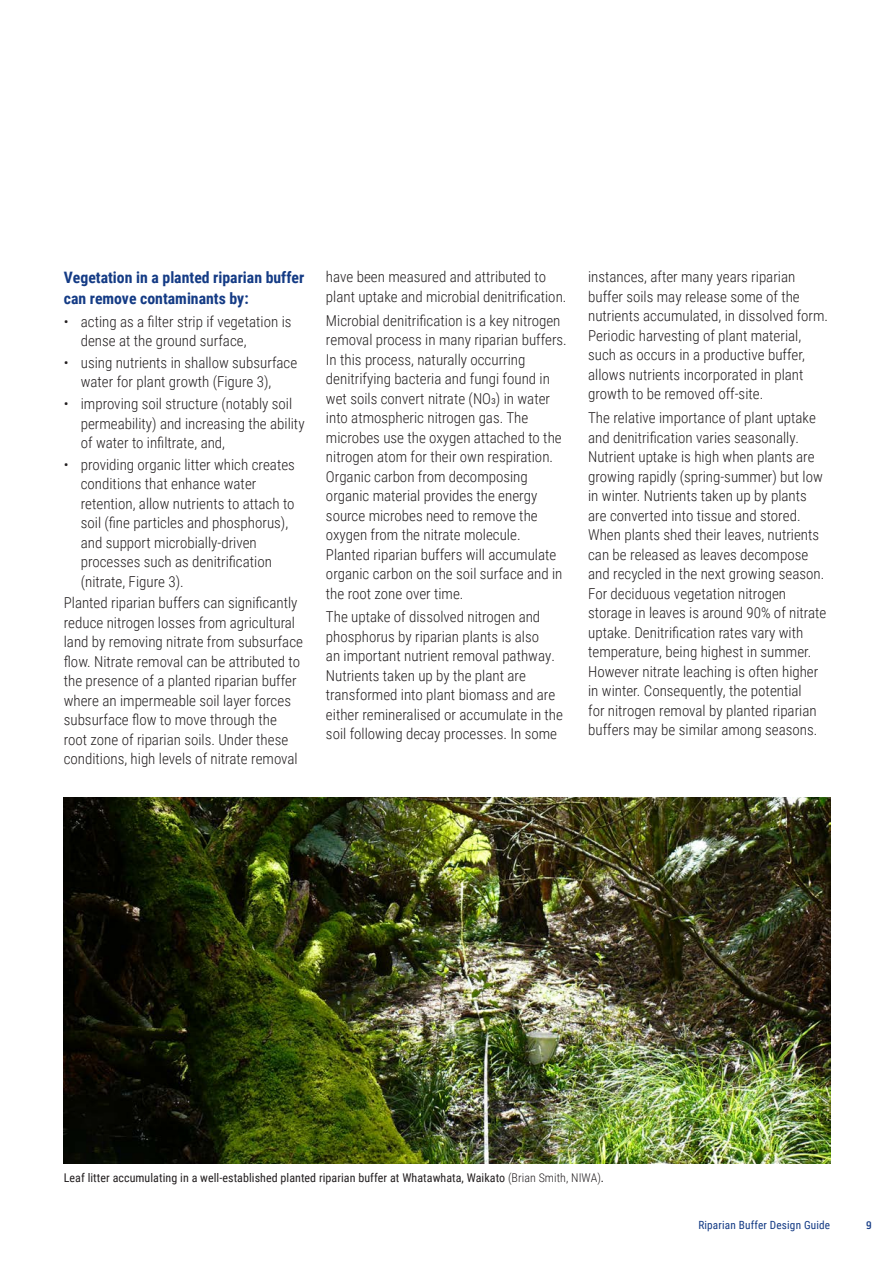
<style>
.page{position:relative;width:893px;height:1263px;background:#fff}
.page>*{position:absolute;margin:0;border:0;box-sizing:border-box;transform-origin:0 0}
.t1{font:700 15.75px/21px "Roboto Condensed";color:#143b85}
.t2{font:300 15px/19.5px "Roboto Condensed";color:#231f20}
.t3{font:12px "Roboto Condensed";letter-spacing:.005em;color:#231f20}
.t4{font:11.25px "Roboto Condensed";letter-spacing:.015em;color:#143b85}
.t5{font:500 11.25px "AF Klampenborg";color:#143b85}
.s1{font-weight:300}
</style>
<div class="page">
<img style="left:64px;top:797px;width:766px;height:366px">
<p class="t1" style="left:64px;top:266px;width:242px">Vegetation in a planted riparian buffer can remove contaminants by:</p>
<p class="t2" style="left:81px;top:311px;width:212px;text-indent:-17px">• acting as a filter strip if vegetation is dense at the ground surface,</p>
<p class="t2" style="left:64px;top:352px;width:235px;text-align:center">• using nutrients in shallow subsurface water for plant growth (Figure 3),</p>
<p class="t2" style="left:81px;top:393px;width:225px;text-indent:-17px">• improving soil structure (notably soil permeability) and increasing the ability of water to infiltrate, and,</p>
<p class="t2" style="left:81px;top:454px;width:216px;text-indent:-17px">• providing organic litter which creates conditions that enhance water retention, allow nutrients to attach to soil (fine particles and phosphorus), and support microbially-driven processes such as denitrification (nitrate, Figure 3).</p>
<p class="t2" style="left:64px;top:593px;width:241px">Planted riparian buffers can significantly reduce nitrogen losses from agricultural land by removing nitrate from subsurface flow. Nitrate removal can be attributed to the presence of a planted riparian buffer where an impermeable soil layer forces subsurface flow to move through the root zone of riparian soils. Under these conditions, high levels of nitrate removal</p>
<p class="t2" style="left:326px;top:267px;width:242px">have been measured and attributed to plant uptake and microbial denitrification.</p>
<p class="t2" style="left:326px;top:310px;width:242px">Microbial denitrification is a key nitrogen removal process in many riparian buffers.<br>In this process, naturally occurring denitrifying bacteria and fungi found in wet soils convert nitrate (NO3) in water into atmospheric nitrogen gas. The microbes use the oxygen attached to the nitrogen atom for their own respiration.<br>Organic carbon from decomposing organic material provides the energy source microbes need to remove the oxygen from the nitrate molecule.<br>Planted riparian buffers will accumulate organic carbon on the soil surface and in the root zone over time.</p>
<p class="t2" style="left:326px;top:607px;width:239px">The uptake of dissolved nitrogen and phosphorus by riparian plants is also<br>an important nutrient removal pathway.<br>Nutrients taken up by the plant are transformed into plant biomass and are either remineralised or accumulate in the soil following decay processes. In some</p>
<p class="t2" style="left:588px;top:267px;width:241px">instances, after many years riparian buffer soils may release some of the nutrients accumulated, in dissolved form.<br>Periodic harvesting of plant material, such as occurs in a productive buffer, allows nutrients incorporated in plant growth to be removed off-site.</p>
<p class="t2" style="left:588px;top:407px;width:240px">The relative importance of plant uptake and denitrification varies seasonally.<br>Nutrient uptake is high when plants are growing rapidly (spring-summer) but low in winter. Nutrients taken up by plants are converted into tissue and stored.<br>When plants shed their leaves, nutrients can be released as leaves decompose and recycled in the next growing season.<br>For deciduous vegetation nitrogen storage in leaves is around 90% of nitrate uptake. Denitrification rates vary with temperature, being highest in summer.<br>However nitrate leaching is often higher in winter. Consequently, the potential<br>for nitrogen removal by planted riparian buffers may be similar among seasons.</p>
<p class="t3" style="left:64px;top:1169px;width:542px">Leaf litter accumulating in a well-established planted riparian buffer at Whatawhata, Waikato <span class="s1">(Brian Smith, NIWA)</span>.</p>
<p class="t4" style="left:698px;top:1217px;width:133px">Riparian Buffer Design Guide</p>
<p class="t5" style="left:866px;top:1218px;width:7px">9</p>
</div>
